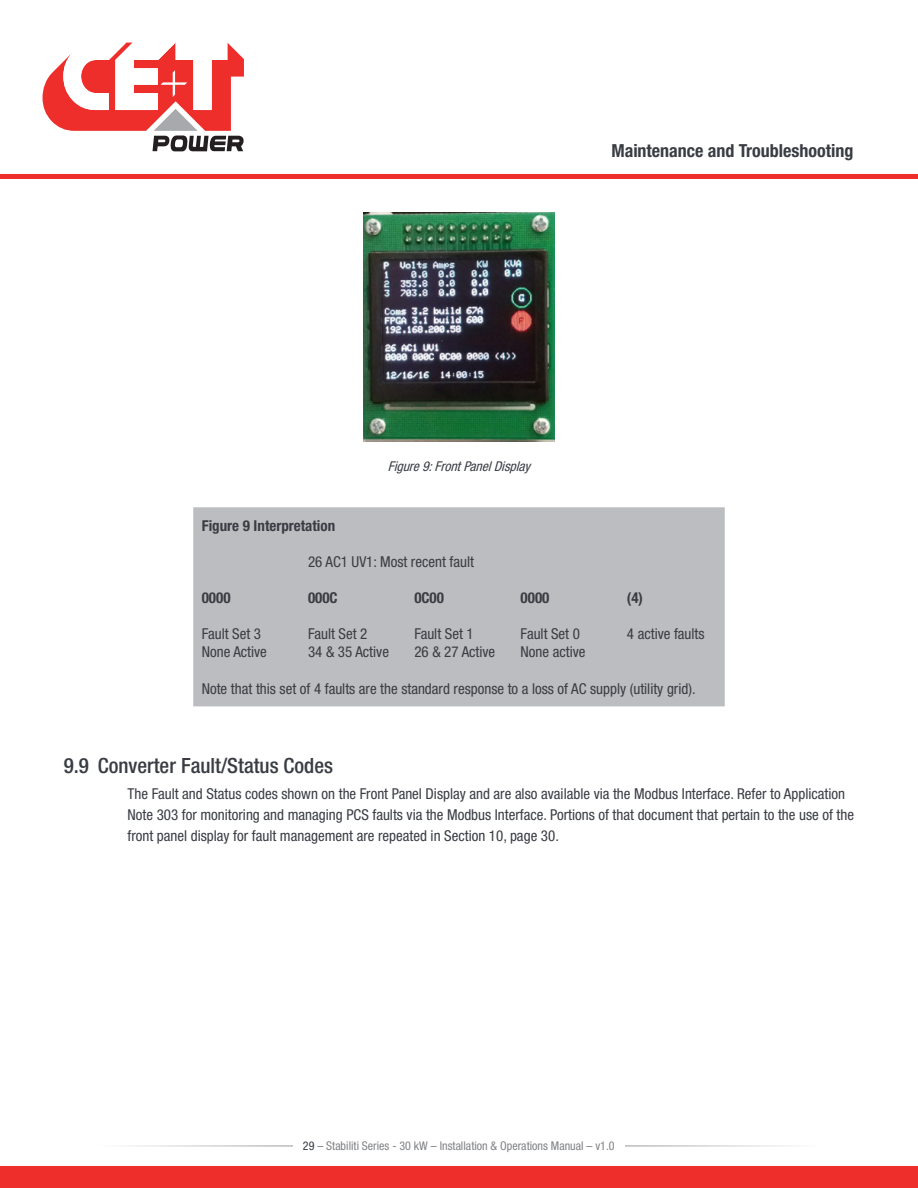
<style>
.page{position:relative;width:918px;height:1188px;background:#fff}
.page>*{position:absolute;margin:0;border:0;box-sizing:border-box;transform-origin:0 0}
.t1{font:500 condensed 21px "Helvetica Neue LT Std";color:#393c43}
.t2{font:700 condensed 18px "Helvetica Neue LT Std";color:#393c43}
.Body_Text{font:condensed 15px/21px "Helvetica Neue LT Std";color:#393c43}
.Table_data__Left{font:condensed 15px/18px "Helvetica Neue LT Std";color:#393c43}
.Table_data__Left-2{font:700 condensed 15px "Helvetica Neue LT Std";color:#393c43}
.Figure_Caption{font:italic condensed 13.5px "Helvetica Neue LT Std";color:#393c43}
.t3{font:condensed 12px "Helvetica Neue LT Std";color:#808285}
.s1{color:#393c43}
</style>
<div class="page">
<hr style="left:98px;top:1146px;width:722px;height:1px;background:#393c43">
<div style="left:293px;top:1135px;width:332px;height:22px;background:#fff"></div>
<div style="left:0;top:1167px;width:918px;height:21px;background:#ee2e2b"></div>
<div style="left:0;top:174px;width:918px;height:5px;background:#ee2e2b"></div>
<svg style="left:43px;top:43px;width:201px;height:108px"></svg>
<img style="left:363px;top:213px;width:192px;height:229px">
<div style="left:193px;top:507px;width:532px;height:199px;background:#bcbdc0"></div>
<p class="t2" style="left:611px;top:140px;width:244px">Maintenance and Troubleshooting</p>
<p class="Figure_Caption" style="left:388px;top:458px;width:148px">Figure9:FrontPanelDisplay</p>
<p class="Table_data__Left-2" style="left:202px;top:516px;width:135px">Figure 9 Interpretation</p>
<p class="Table_data__Left" style="left:308px;top:553px;width:167px">26 AC1 UV1: Most recent fault</p>
<p class="Table_data__Left-2" style="left:202px;top:589px;width:30px">0000</p>
<p class="Table_data__Left-2" style="left:308px;top:589px;width:31px">000C</p>
<p class="Table_data__Left-2" style="left:414px;top:589px;width:31px">0C00</p>
<p class="Table_data__Left-2" style="left:521px;top:589px;width:30px">0000</p>
<p class="Table_data__Left-2" style="left:627px;top:589px;width:18px">(4)</p>
<p class="Table_data__Left" style="left:202px;top:625px;width:67px">Fault Set 3<br>None Active</p>
<p class="Table_data__Left" style="left:308px;top:625px;width:82px">Fault Set 2<br>34 &amp; 35 Active</p>
<p class="Table_data__Left" style="left:414px;top:625px;width:82px">Fault Set 1<br>26 &amp; 27 Active</p>
<p class="Table_data__Left" style="left:521px;top:625px;width:66px">Fault Set 0<br>None active</p>
<p class="Table_data__Left" style="left:627px;top:625px;width:79px">4 active faults</p>
<p class="Table_data__Left" style="left:202px;top:679px;width:495px">Note that this set of 4 faults are the standard response to a loss of AC supply (utility grid).</p>
<p class="t1" style="left:64px;top:753px;width:271px">9.9 Converter Fault/Status Codes</p>
<p class="Body_Text" style="left:128px;top:783px;width:728px">The Fault and Status codes shown on the Front Panel Display and are also available via the Modbus Interface. Refer to Application<br>Note 303 for monitoring and managing PCS faults via the Modbus Interface. Portions of that document that pertain to the use of the front panel display for fault management are repeated in Section 10, page 30.</p>
<p class="t3" style="left:303px;top:1139px;width:313px"><span class="s1">29</span> – Stabiliti Series - 30 kW – Installation &amp; Operations Manual – v1.0</p>
</div>
